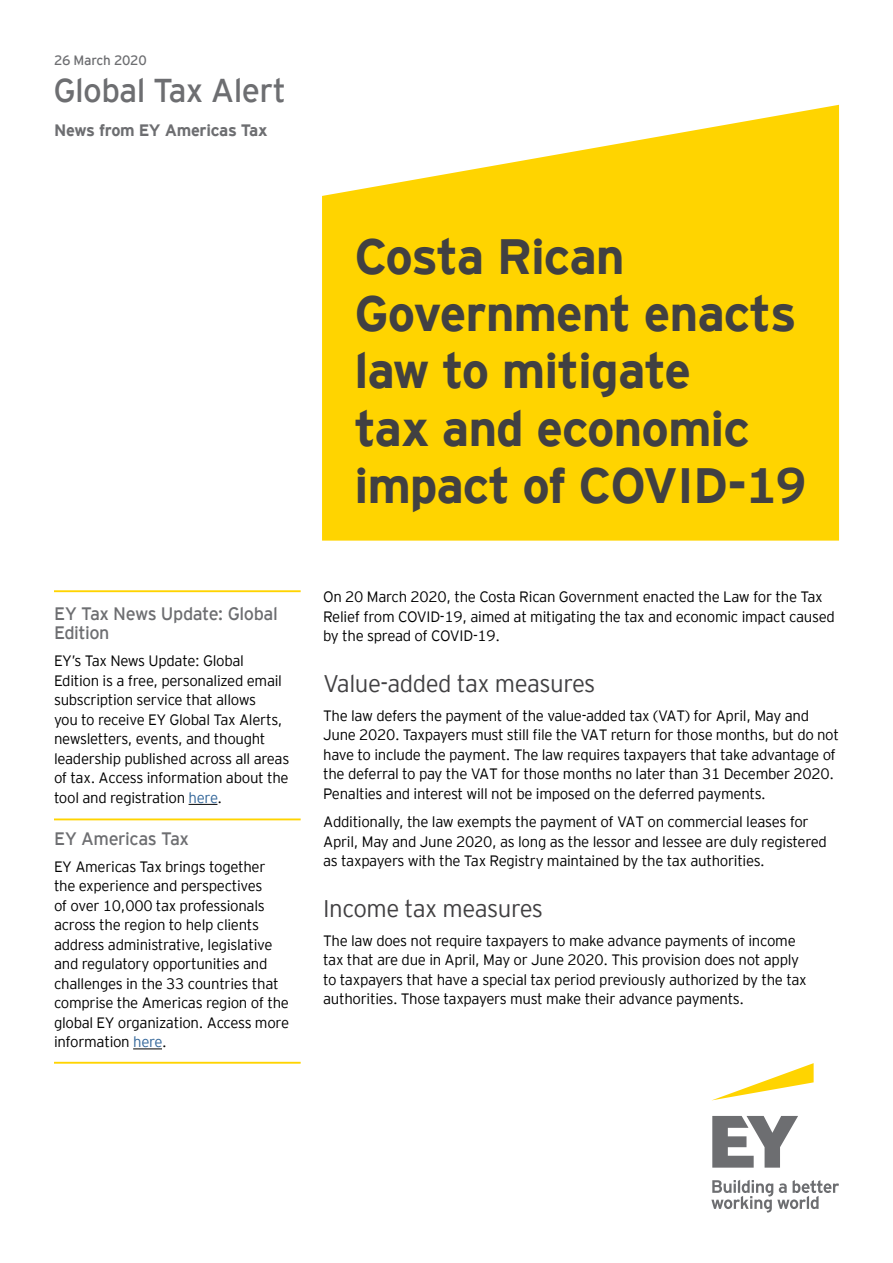
<style>
.page{position:relative;width:893px;height:1263px;background:#fff}
.page>*{position:absolute;margin:0;border:0;box-sizing:border-box;transform-origin:0 0}
.t1{font:700 49.5px/57px "EY Interstate";letter-spacing:-.02em;color:#414042}
.t2{font:33px "EY Interstate";letter-spacing:-.02em;color:#6d6e71}
.t3{font:300 24px "EY Interstate";letter-spacing:-.02em;color:#414042}
.t4{font:18px/19.5px "EY Interstate";letter-spacing:-.025em;color:#6d6e71}
.t5{font:700 16.5px "EY Interstate";letter-spacing:-.02em;color:#6d6e71}
.t6{font:300 15px/19.5px "EY Interstate";letter-spacing:-.02em;color:#000}
.t7{font:13.5px "EY Interstate";letter-spacing:-.02em;color:#6d6e71}
.s1{color:#369}
</style>
<div class="page">
<svg style="left:322px;top:105px;width:517px;height:436px;background:#ffd81a"></svg>
<svg style="left:189px;top:804px;width:28px;height:1px"></svg>
<svg style="left:133px;top:1049px;width:29px;height:1px"></svg>
<hr style="left:54px;top:590px;width:247px;height:2px;background:#ffd400">
<hr style="left:54px;top:1062px;width:247px;height:2px;background:#ffd400">
<hr style="left:54px;top:818px;width:247px;height:2px;background:#ffd400">
<svg style="left:713px;top:1063px;width:101px;height:37px"></svg>
<svg style="left:711px;top:1116px;width:128px;height:96px"></svg>
<p class="t7" style="left:54px;top:50px;width:94px">26 March 2020</p>
<h2 class="t2" style="left:53px;top:67px;width:234px">Global Tax Alert</h2>
<p class="t5" style="left:54px;top:118px;width:215px">News from EY Americas Tax</p>
<p class="t4" style="left:54px;top:602px;width:225px">EY Tax News Update: Global<br>Edition</p>
<p class="t6" style="left:54px;top:650px;width:237px">EY’s Tax News Update: Global Edition is a free, personalized email subscription service that allows<br>you to receive EY Global Tax Alerts, newsletters, events, and thought leadership published across all areas of tax. Access information about the tool and registration <span class="s1">here</span>.</p>
<p class="t4" style="left:54px;top:827px;width:136px">EY Americas Tax</p>
<p class="t6" style="left:54px;top:855px;width:237px">EY Americas Tax brings together the experience and perspectives<br>of over 10,000 tax professionals across the region to help clients address administrative, legislative and regulatory opportunities and challenges in the 33 countries that comprise the Americas region of the global EY organization. Access more information <span class="s1">here</span>.</p>
<h1 class="t1" style="left:354px;top:225px;width:454px">Costa Rican<br>Government enacts law to mitigate<br>tax and economic impact of COVID-19</h1>
<p class="t6" style="left:323px;top:586px;width:513px">On 20 March 2020, the Costa Rican Government enacted the Law for the Tax<br>Relief from COVID-19, aimed at mitigating the tax and economic impact caused by the spread of COVID-19.</p>
<h3 class="t3" style="left:323px;top:667px;width:274px">Value-added tax measures</h3>
<p class="t6" style="left:323px;top:705px;width:517px">The law defers the payment of the value-added tax (VAT) for April, May and June 2020. Taxpayers must still file the VAT return for those months, but do not have to include the payment. The law requires taxpayers that take advantage of the deferral to pay the VAT for those months no later than 31 December 2020.<br>Penalties and interest will not be imposed on the deferred payments.</p>
<p class="t6" style="left:323px;top:811px;width:505px">Additionally, the law exempts the payment of VAT on commercial leases for<br>April, May and June 2020, as long as the lessor and lessee are duly registered as taxpayers with the Tax Registry maintained by the tax authorities.</p>
<h3 class="t3" style="left:323px;top:892px;width:222px">Income tax measures</h3>
<p class="t6" style="left:323px;top:930px;width:485px">The law does not require taxpayers to make advance payments of income tax that are due in April, May or June 2020. This provision does not apply to taxpayers that have a special tax period previously authorized by the tax authorities. Those taxpayers must make their advance payments.</p>
</div>
